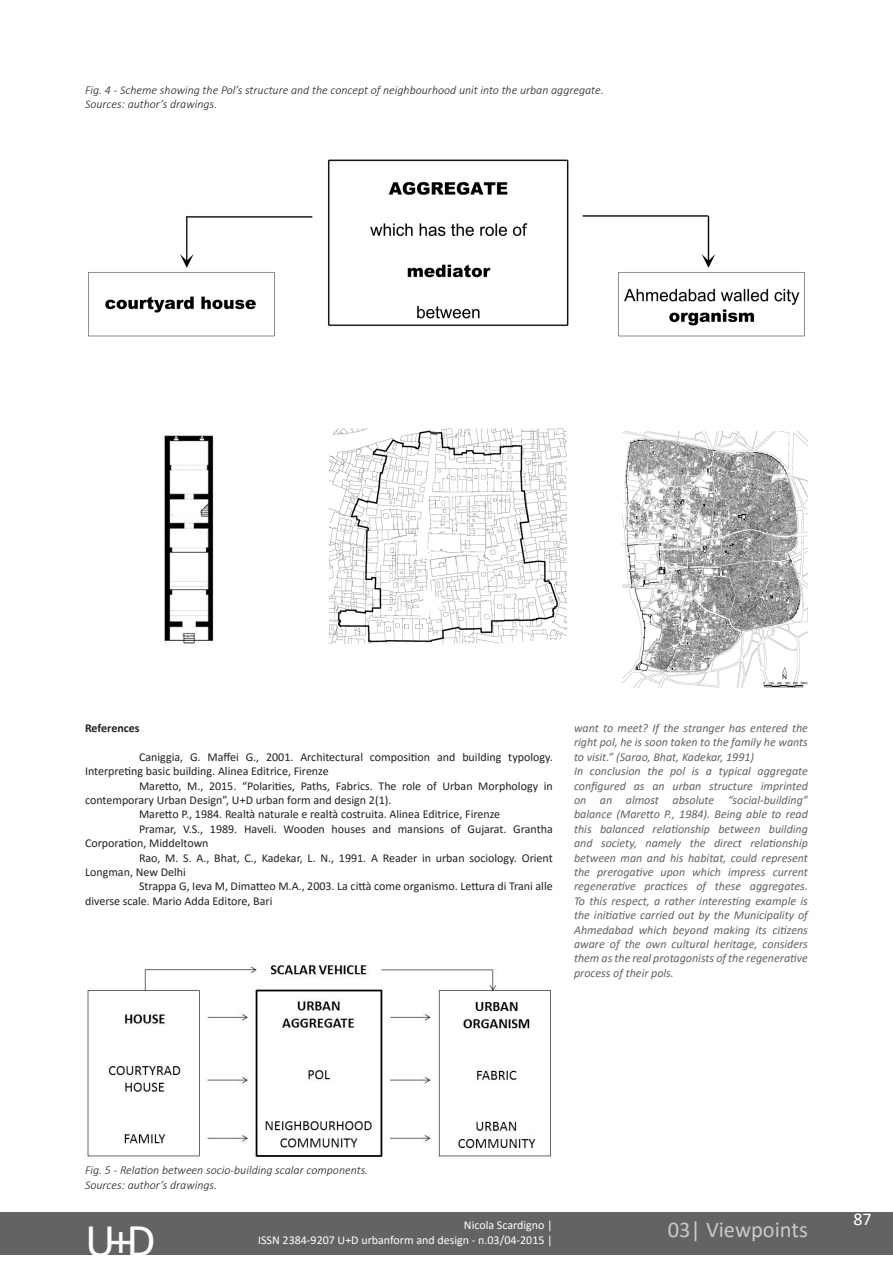
<style>
.page{position:relative;width:893px;height:1263px;background:#fff}
.page>*{position:absolute;margin:0;border:0;box-sizing:border-box;transform-origin:0 0}
.t1{font:47.25px "Calibri";color:#fff}
.t2{font:22.5px "Calibri";color:#c7c8ca}
.t3{font:18px "Calibri";color:#fff}
.t4{font:italic 12px/14.4px "Calibri";color:#636366;text-align:justify}
.t5{font:12px/14.4px "Calibri";color:#231f20}
.t6{font:italic 300 12px "Calibri";color:#231f20}
.t7{font:12px "Calibri";color:#fff}
.t8{font:700 12px "Calibri";color:#231f20}
</style>
<div class="page">
<div style="left:0;top:1212px;width:893px;height:42px;background:#636366"></div>
<img style="left:87px;top:965px;width:464px;height:192px">
<img style="left:88px;top:159px;width:717px;height:178px">
<img style="left:329px;top:428px;width:479px;height:260px">
<img style="left:164px;top:435px;width:50px;height:209px">
<p class="t6" style="left:85px;top:83px;width:520px">Fig. 4 - Scheme showing the Pol’s structure and the concept of neighbourhood unit into the urban aggregate.</p>
<p class="t6" style="left:85px;top:97px;width:134px">Sources: author’s drawings.</p>
<p class="t8" style="left:85px;top:719px;width:56px">References</p>
<p class="t5" style="left:85px;top:749px;width:469px;text-indent:54px">Caniggia, G. Maffei G., 2001. Architectural composition and building typology.<br>Interpreting basic building. Alinea Editrice, Firenze</p>
<p class="t5" style="left:85px;top:778px;width:469px;text-indent:54px">Maretto, M., 2015. “Polarities, Paths, Fabrics. The role of Urban Morphology in contemporary Urban Design”, U+D urban form and design 2(1).</p>
<p class="t5" style="left:139px;top:807px;width:363px">Maretto P., 1984. Realtà naturale e realtà costruita. Alinea Editrice, Firenze</p>
<p class="t5" style="left:85px;top:821px;width:469px;text-indent:54px">Pramar, V.S., 1989. Haveli. Wooden houses and mansions of Gujarat. Grantha<br>Corporation, Middeltown</p>
<p class="t5" style="left:85px;top:850px;width:469px;text-indent:54px">Rao, M. S. A., Bhat, C., Kadekar, L. N., 1991. A Reader in urban sociology. Orient<br>Longman, New Delhi</p>
<p class="t5" style="left:85px;top:879px;width:469px;text-indent:54px">Strappa G, Ieva M, Dimatteo M.A., 2003. La città come organismo. Lettura di Trani alle diverse scale. Mario Adda Editore, Bari</p>
<p class="t4" style="left:574px;top:720px;width:235px">want to meet? If the stranger has entered the right pol, he is soon taken to the family he wants to visit.” (Sarao, Bhat, Kadekar, 1991)</p>
<p class="t4" style="left:574px;top:763px;width:235px">In conclusion the pol is a typical aggregate configured as an urban structure imprinted on an almost absolute “social-building” balance (Maretto P., 1984). Being able to read this balanced relationship between building and society, namely the direct relationship between man and his habitat, could represent the prerogative upon which impress current regenerative practices of these aggregates.<br>To this respect, a rather interesting example is the initiative carried out by the Municipality of Ahmedabad which beyond making its citizens aware of the own cultural heritage, considers them as the real protagonists of the regenerative process of their pols.</p>
<p class="t6" style="left:85px;top:1163px;width:285px">Fig. 5 - Relation between socio-building scalar components.</p>
<p class="t6" style="left:85px;top:1177px;width:134px">Sources: author’s drawings.</p>
<p class="t7" style="left:464px;top:1217px;width:90px">Nicola Scardigno |</p>
<p class="t1" style="left:85px;top:1207px;width:72px">U+D</p>
<p class="t2" style="left:668px;top:1214px;width:142px">03| Viewpoints</p>
<p class="t7" style="left:258px;top:1231px;width:296px">ISSN 2384-9207 U+D urbanform and design - n.03/04-2015 |</p>
<p class="t3" style="left:853px;top:1207px;width:20px">87</p>
</div>
